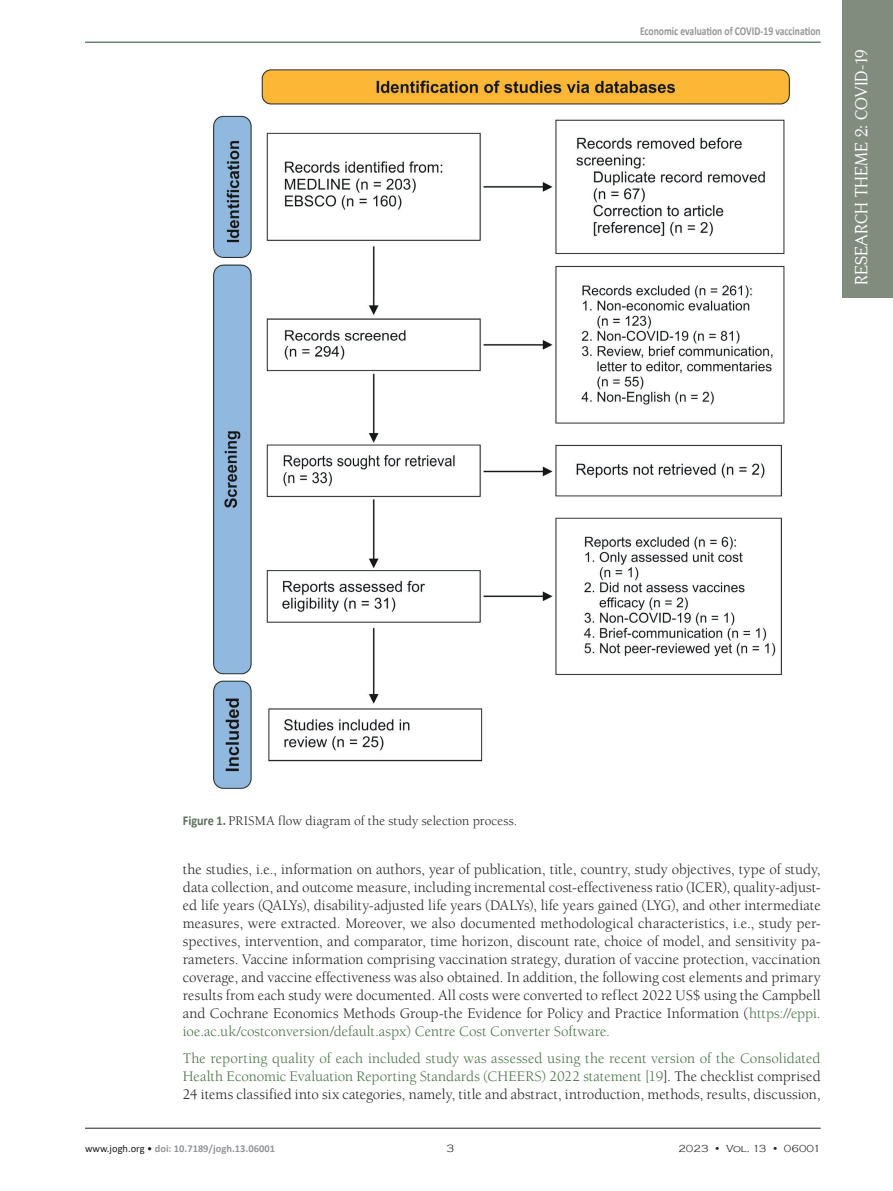
<style>
.page{position:relative;width:893px;height:1191px;background:#fff}
.page>*{position:absolute;margin:0;border:0;box-sizing:border-box;transform-origin:0 0}
.t1{font:17.1px "Centabel";letter-spacing:.005em;color:#fff}
.Tekst_Osnovni{font:15px/18px "Berkeley Std";color:#231f20;text-align:justify}
.Tekst_Osnovni-2{font:15px/18px "Berkeley Std";letter-spacing:.005em;color:#477045;text-align:justify}
.potpisi_Figure_Table{font:13.5px "Berkeley Std";letter-spacing:.005em;color:#231f20}
.t2{font:700 12px "Calibri";color:#939598;scale:.8 1}
.t3{font:300 10.95px "Copperplate Gothic";color:#231f20}
.t4{font:700 10.5px "Calibri";color:#939598}
.t5{font:300 10.5px "Copperplate Gothic";color:#231f20}
.s1{font-family:"Calibri";font-weight:700;color:#5d6e5c}
.s2{color:#477045}
.s3{color:#231f20}
.s4{font-weight:400;color:#231f20}
</style>
<div class="page">
<hr style="left:85px;top:1128px;width:736px;height:1px;background:#231f20">
<hr style="left:85px;top:42px;width:736px;height:1px;background:#204c34">
<div style="left:842px;top:0;width:51px;height:298px;background:#828c7e"></div>
<img style="left:213px;top:69px;width:577px;height:720px">
<p class="t2" style="left:640px;top:22px;width:227px">Economic evaluation of COVID-19 vaccination</p>
<p class="t1" style="left:851px;top:285px;width:237px;rotate:-90deg">RESEARCH THEME 2: COVID-19</p>
<p class="potpisi_Figure_Table" style="left:183px;top:813px;width:336px"><span class="s1">Figure 1.</span> PRISMA flow diagram of the study selection process.</p>
<p class="Tekst_Osnovni" style="left:183px;top:860px;width:639px">the studies, i.e., information on authors, year of publication, title, country, study objectives, type of study, data collection, and outcome measure, including incremental cost-effectiveness ratio (ICER), quality-adjust&shy;ed life years (QALYs), disability-adjusted life years (DALYs), life years gained (LYG), and other intermediate measures, were extracted. Moreover, we also documented methodological characteristics, i.e., study per&shy;spectives, intervention, and comparator, time horizon, discount rate, choice of model, and sensitivity pa&shy;rameters. Vaccine information comprising vaccination strategy, duration of vaccine protection, vaccination coverage, and vaccine effectiveness was also obtained. In addition, the following cost elements and primary results from each study were documented. All costs were converted to reflect 2022 US$ using the Campbell and Cochrane Economics Methods Group-the Evidence for Policy and Practice Information (<span class="s2">https://eppi. ioe.ac.uk/costconversion/default.aspx) Centre Cost Converter Software.</span></p>
<p class="Tekst_Osnovni-2" style="left:183px;top:1049px;width:639px">The reporting quality of each included study was assessed using the recent version of the Consolidated Health Economic Evaluation Reporting Standards (CHEERS) 2022 statement [19<span class="s3">]. The checklist comprised 24 items classified into six categories, namely, title and abstract, introduction, methods, results, discussion,</span></p>
<p class="t4" style="left:85px;top:1141px;width:191px"><span class="s4">www.jogh.org •</span> doi: 10.7189/jogh.13.06001</p>
<p class="t3" style="left:447px;top:1142px;width:9px">3</p>
<p class="t5" style="left:678px;top:1142px;width:144px">2023 • Vol. 13 • 06001</p>
</div>
